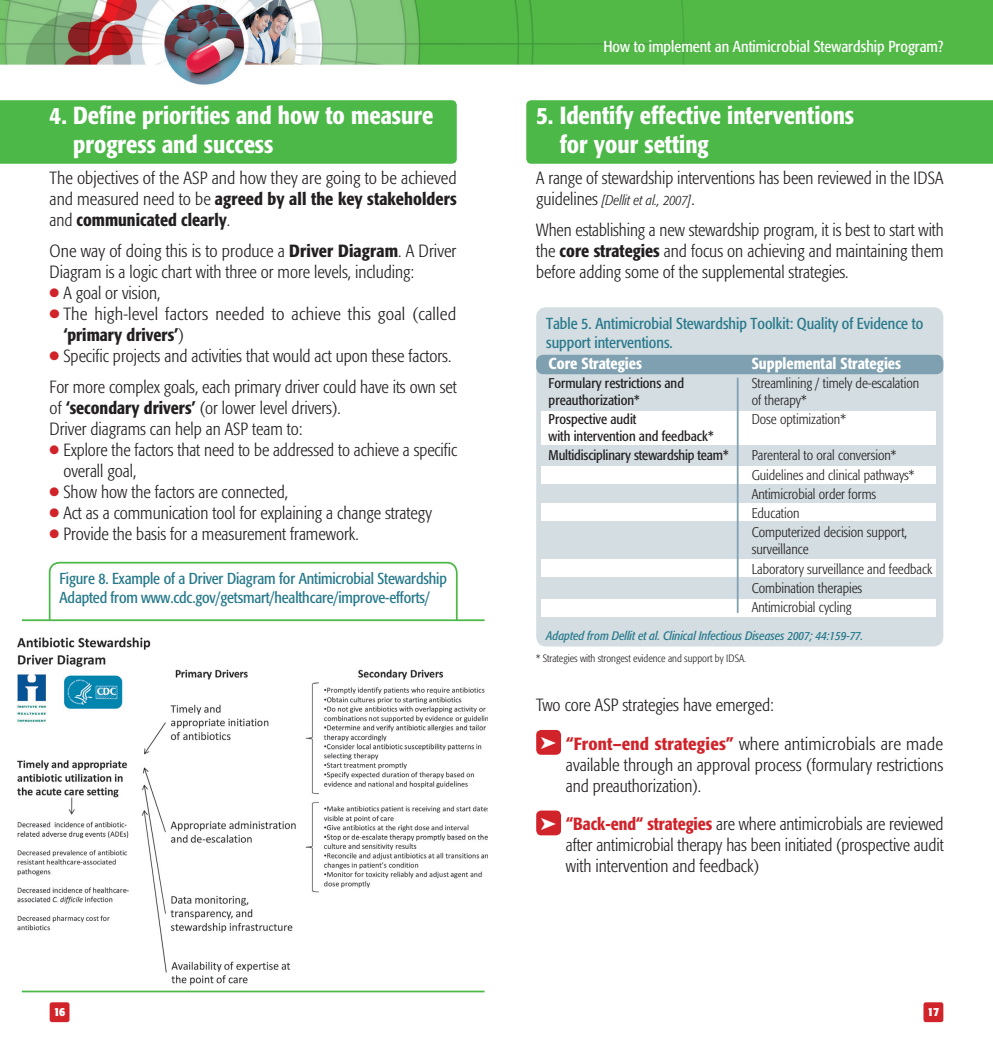
<style>
.page{position:relative;width:993px;height:1042px;background:#fff}
.page>*{position:absolute;margin:0;border:0;box-sizing:border-box;transform-origin:0 0}
.t1{font:500 condensed 24.5px/29.4px "Formata";color:#fff}
.t2{font:300 condensed 17.5px/21px "Formata";color:#231f20}
.t3{font:300 condensed 17.5px/21px "Formata";color:#231f20;text-align:justify;scale:1.05 1}
.t4{font:condensed 15.75px/18.9px "Formata";letter-spacing:-.01em;color:#27798b}
.t5{font:condensed 15.75px "Formata";color:#fff}
.t6{font:500 condensed 15.75px "Formata";color:#fff}
.t7{font:300 condensed 14px/19.2px "Formata";color:#231f20}
.t8{font:condensed 14px/16.8px "Formata";color:#231f20}
.t9{font:italic 300 condensed 14px "Formata";color:#231f20}
.t10{font:italic condensed 12.25px "Formata";color:#27798b}
.t11{font:700 condensed 12.25px "Formata";color:#fff}
.t12{font:300 condensed 10.5px "Formata";color:#231f20}
.s1{font-weight:500}
.s2{color:#d1232a}
.s3{font-style:normal;font-size:17.5px}
.s4{color:#fff}
.s5{font-weight:500;color:#d1232a}
</style>
<div class="page">
<img style="left:0;top:0;width:992px;height:85px">
<div style="left:923px;top:1002px;width:20px;height:20px;background:#d1232a;border-radius:2px"></div>
<div style="left:50px;top:1002px;width:19px;height:20px;background:#d1232a;border-radius:2px"></div>
<div style="left:49px;top:562px;width:408px;height:100px;border:2px solid #4cb848;border-radius:10px"></div>
<div style="left:536px;top:307px;width:407px;height:339px;background:#d3dde2;border-radius:10px"></div>
<div style="left:536px;top:355px;width:407px;height:19px;background:#7fa0b0;border-radius:7px"></div>
<div style="left:526px;top:100px;width:466px;height:64px;background:#4cb848"></div>
<div style="left:0;top:100px;width:456px;height:64px;background:#4cb848"></div>
<div style="left:536px;top:730px;width:25px;height:25px;background:#d1232a;border-radius:5px"></div>
<div style="left:536px;top:810px;width:25px;height:25px;background:#d1232a;border-radius:5px"></div>
<div style="left:541px;top:411px;width:394px;height:34px;background:#fff"></div>
<div style="left:541px;top:466px;width:394px;height:17px;background:#fff"></div>
<div style="left:541px;top:504px;width:394px;height:17px;background:#fff"></div>
<div style="left:541px;top:559px;width:394px;height:18px;background:#fff"></div>
<div style="left:541px;top:599px;width:394px;height:17px;background:#fff"></div>
<hr style="left:736px;top:378px;width:2px;height:235px;background:#7fa0b0">
<div style="left:15px;top:620px;width:465px;height:72px;background:#fff"></div>
<img style="left:17px;top:637px;width:470px;height:355px">
<hr style="left:22px;top:619px;width:462px;height:2px;background:#4cb848">
<hr style="left:22px;top:990px;width:462px;height:2px;background:#4cb848">
<h1 class="t1" style="left:73px;top:100px;width:361px;text-indent:-23px">4. Define priorities and how to measure progress and success</h1>
<p class="t2" style="left:50px;top:168px;width:408px;text-align:justify">The objectives of the ASP and how they are going to be achieved and measured need to be <span class="s1">agreed by all the key stakeholders </span>and <span class="s1">communicated clearly</span>.</p>
<p class="t2" style="left:50px;top:240px;width:408px">One way of doing this is to produce a <span class="s1">Driver Diagram</span>. A Driver<br>Diagram is a logic chart with three or more levels, including:</p>
<p class="t2" style="left:50px;top:282px;width:112px"><span class="s2">●</span> A goal or vision,</p>
<p class="t3" style="left:63px;top:303px;width:375px;text-indent:-14px"><span class="s2">●</span> The high-level factors needed to achieve this goal (called <span class="s1">‘primary drivers’</span>)</p>
<p class="t2" style="left:50px;top:340px;width:408px;line-height:31px"><span class="s2">●</span> Specific projects and activities that would act upon these factors.<br>For more complex goals, each primary driver could have its own set</p>
<p class="t2" style="left:50px;top:397px;width:292px">of <span class="s1">‘secondary drivers’</span> (or lower level drivers).<br>Driver diagrams can help an ASP team to:</p>
<p class="t2" style="left:63px;top:439px;width:395px;text-indent:-14px"><span class="s2">●</span> Explore the factors that need to be addressed to achieve a specific overall goal,</p>
<p class="t2" style="left:50px;top:481px;width:240px"><span class="s2">●</span> Show how the factors are connected,</p>
<p class="t2" style="left:50px;top:502px;width:384px"><span class="s2">●</span> Act as a communication tool for explaining a change strategy</p>
<p class="t2" style="left:50px;top:523px;width:310px"><span class="s2">●</span> Provide the basis for a measurement framework.</p>
<p class="t4" style="left:60px;top:569px;width:388px">Figure 8. Example of a Driver Diagram for Antimicrobial Stewardship<br>Adapted from www.cdc.gov/getsmart/healthcare/improve-efforts/</p>
<p class="t5" style="left:603px;top:37px;width:341px">How to implement an Antimicrobial Stewardship Program?</p>
<h1 class="t1" style="left:559px;top:100px;width:296px;text-indent:-23px">5. I dentify effective interventions for your setting</h1>
<p class="t2" style="left:536px;top:168px;width:408px">A range of stewardship interventions has been reviewed in the IDSA</p>
<p class="t9" style="left:536px;top:192px;width:160px"><span class="s3">guidelines</span> [Dellit et al., 2007]<span class="s3">.</span></p>
<p class="t2" style="left:536px;top:219px;width:409px;text-align:justify">When establishing a new stewardship program, it is best to start with the <span class="s1">core strategies</span> and focus on achieving and maintaining them before adding some of the supplemental strategies.</p>
<p class="t4" style="left:546px;top:314px;width:378px">Table 5. Antimicrobial Stewardship Toolkit: Quality of Evidence to support interventions.</p>
<p class="t6" style="left:548px;top:354px;width:95px">Core Strategies</p>
<p class="t8" style="left:548px;top:375px;width:137px">Formulary restrictions and preauthorization*</p>
<p class="t8" style="left:548px;top:411px;width:166px">Prospective audit<br>with intervention and feedback*</p>
<p class="t8" style="left:548px;top:447px;width:181px">Multidisciplinary stewardship team*</p>
<p class="t6" style="left:751px;top:354px;width:151px">Supplemental Strategies</p>
<p class="t7" style="left:751px;top:375px;width:169px;line-height:16.8px">Streamlining / timely de-escalation of therapy*</p>
<p class="t7" style="left:751px;top:410px;width:96px">Dose optimization*</p>
<p class="t7" style="left:751px;top:446px;width:164px">Parenteral to oral conversion*<br>Guidelines and clinical pathways*<br>Antimicrobial order forms<br>Education<br>Computerized decision support,</p>
<p class="t7" style="left:751px;top:540px;width:182px">surveillance<br>Laboratory surveillance and feedback<br>Combination therapies<br>Antimicrobial cycling</p>
<p class="t10" style="left:546px;top:628px;width:319px">Adapted from Dellit et al. Clinical Infectious Diseases 2007; 44:159-77.</p>
<p class="t12" style="left:536px;top:652px;width:211px">* Strategies with strongest evidence and support by IDSA.</p>
<p class="t2" style="left:536px;top:694px;width:239px">Two core ASP strategies have emerged:</p>
<p class="t3" style="left:565px;top:733px;width:361px;text-indent:-25px"><span class="s4">➤</span> <span class="s5">“Front–end strategies”</span> where antimicrobials are made available through an approval process (formulary restrictions and preauthorization).</p>
<p class="t2" style="left:565px;top:813px;width:379px;text-align:justify;text-indent:-25px"><span class="s4">➤</span> <span class="s5">“Back-end“ strategies</span> are where antimicrobials are reviewed after antimicrobial therapy has been initiated (prospective audit with intervention and feedback)</p>
<p class="t11" style="left:54px;top:1004px;width:13px">16</p>
<p class="t11" style="left:927px;top:1004px;width:13px">17</p>
</div>
